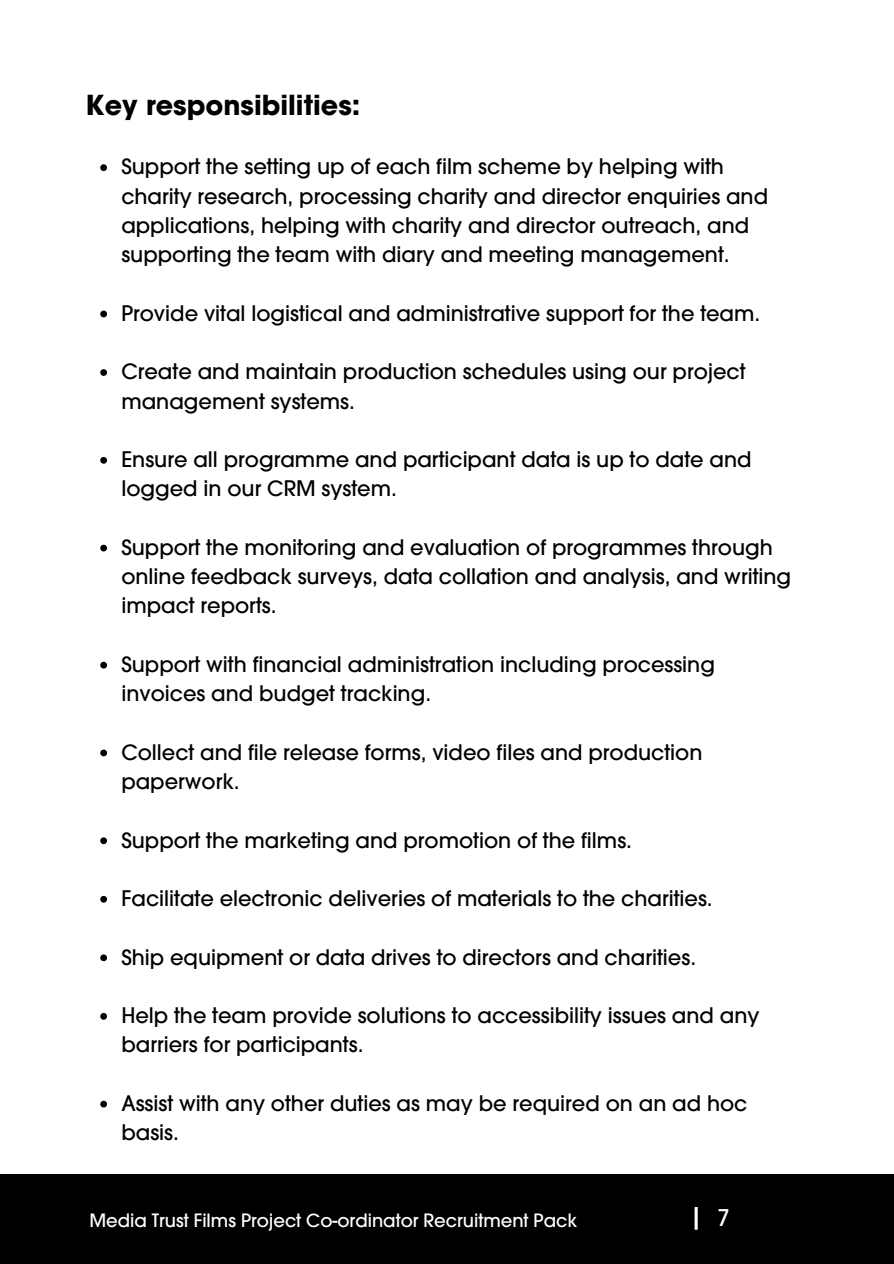
<style>
.page{position:relative;width:894px;height:1264px;background:#fff}
.page>*{position:absolute;margin:0;border:0;box-sizing:border-box;transform-origin:0 0}
.t1{font:700 27px "Avant Garde";color:#000}
.t2{font:500 27px "Avant Garde";color:#fff}
.t3{font:500 22.5px "Avant Garde";color:#fff}
.t4{font:500 21px/29.2px "Avant Garde";color:#000}
.t5{font:500 18px "Avant Garde";color:#fff}
</style>
<div class="page">
<svg style="left:100px;top:164px;width:7px;height:7px"></svg>
<svg style="left:100px;top:310px;width:7px;height:7px"></svg>
<svg style="left:100px;top:369px;width:7px;height:7px"></svg>
<svg style="left:100px;top:457px;width:7px;height:6px"></svg>
<svg style="left:100px;top:544px;width:7px;height:7px"></svg>
<svg style="left:100px;top:661px;width:7px;height:7px"></svg>
<svg style="left:100px;top:749px;width:7px;height:7px"></svg>
<svg style="left:100px;top:837px;width:7px;height:7px"></svg>
<svg style="left:100px;top:895px;width:7px;height:7px"></svg>
<svg style="left:100px;top:954px;width:7px;height:7px"></svg>
<svg style="left:100px;top:1013px;width:7px;height:6px"></svg>
<svg style="left:100px;top:1100px;width:7px;height:7px"></svg>
<div style="left:0;top:1174px;width:893px;height:89px;background:#000"></div>
<h1 class="t1" style="left:86px;top:87px;width:276px">Key responsibilities:</h1>
<p class="t4" style="left:121px;top:152px;width:648px">Support the setting up of each film scheme by helping with charity research, processing charity and director enquiries and applications, helping with charity and director outreach, and supporting the team with diary and meeting management.</p>
<p class="t4" style="left:121px;top:298px;width:640px">Provide vital logistical and administrative support for the team.</p>
<p class="t4" style="left:121px;top:357px;width:625px">Create and maintain production schedules using our project management systems.</p>
<p class="t4" style="left:121px;top:444px;width:631px">Ensure all programme and participant data is up to date and logged in our CRM system.</p>
<p class="t4" style="left:121px;top:532px;width:671px">Support the monitoring and evaluation of programmes through online feedback surveys, data collation and analysis, and writing impact reports.</p>
<p class="t4" style="left:121px;top:649px;width:595px">Support with financial administration including processing invoices and budget tracking.</p>
<p class="t4" style="left:121px;top:737px;width:582px">Collect and file release forms, video files and production paperwork.</p>
<p class="t4" style="left:121px;top:825px;width:512px">Support the marketing and promotion of the films.</p>
<p class="t4" style="left:121px;top:883px;width:592px">Facilitate electronic deliveries of materials to the charities.</p>
<p class="t4" style="left:121px;top:942px;width:576px">Ship equipment or data drives to directors and charities.</p>
<p class="t4" style="left:121px;top:1000px;width:639px">Help the team provide solutions to accessibility issues and any barriers for participants.</p>
<p class="t4" style="left:121px;top:1088px;width:627px">Assist with any other duties as may be required on an ad hoc basis.</p>
<p class="t5" style="left:89px;top:1208px;width:489px">Media Trust Films Project Co-ordinator Recruitment Pack</p>
<p class="t2" style="left:688px;top:1200px;width:16px">|</p>
<p class="t3" style="left:717px;top:1202px;width:14px">7</p>
</div>
